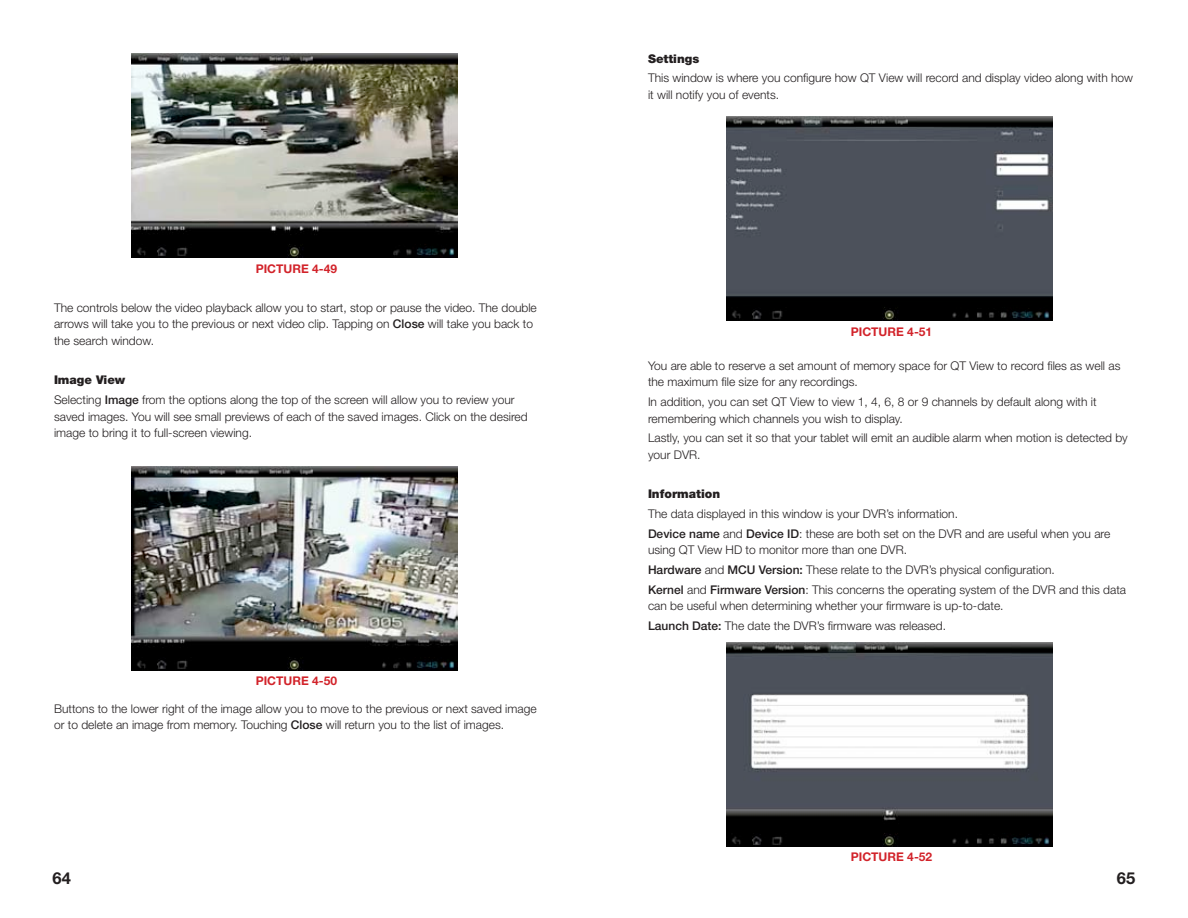
<style>
.page{position:relative;width:1188px;height:918px;background:#fff}
.page>*{position:absolute;margin:0;border:0;box-sizing:border-box;transform-origin:0 0}
.t1{font:700 16.5px "Helvetica Neue LT Pro";color:#231f20}
.body_text{font:300 12px/16.5px "Helvetica Neue LT Pro";color:#231f20}
.t2{font:700 12px "Helvetica Neue LT Pro";color:#d2232a}
.body_text-2{font:900 12px "Helvetica Neue LT Pro";color:#231f20}
.s1{font-weight:500}
</style>
<div class="page">
<img style="left:132px;top:54px;width:326px;height:204px">
<img style="left:132px;top:466px;width:326px;height:204px">
<img style="left:727px;top:117px;width:326px;height:204px">
<img style="left:727px;top:642px;width:326px;height:204px">
<p class="t2" style="left:256px;top:261px;width:83px">PICTURE 4-49</p>
<p class="body_text" style="left:54px;top:299px;width:484px">The controls below the video playback allow you to start, stop or pause the video. The double arrows will take you to the previous or next video clip. Tapping on <span class="s1">Close</span> will take you back to the search window.</p>
<p class="body_text-2" style="left:54px;top:373px;width:73px">Image View</p>
<p class="body_text" style="left:54px;top:391px;width:475px">Selecting <span class="s1">Image</span> from the options along the top of the screen will allow you to review your saved images. You will see small previews of each of the saved images. Click on the desired image to bring it to full-screen viewing.</p>
<p class="t2" style="left:256px;top:674px;width:83px">PICTURE 4-50</p>
<p class="body_text" style="left:54px;top:700px;width:484px">Buttons to the lower right of the image allow you to move to the previous or next saved image or to delete an image from memory. Touching <span class="s1">Close</span> will return you to the list of images.</p>
<p class="body_text-2" style="left:648px;top:51px;width:53px">Settings</p>
<p class="body_text" style="left:648px;top:70px;width:487px">This window is where you configure how QT View will record and display video along with how it will notify you of events.</p>
<p class="t2" style="left:851px;top:324px;width:83px">PICTURE 4-51</p>
<p class="body_text" style="left:648px;top:357px;width:474px">You are able to reserve a set amount of memory space for QT View to record files as well as the maximum file size for any recordings.</p>
<p class="body_text" style="left:648px;top:393px;width:450px">In addition, you can set QT View to view 1, 4, 6, 8 or 9 channels by default along with it remembering which channels you wish to display.</p>
<p class="body_text" style="left:648px;top:430px;width:481px">Lastly, you can set it so that your tablet will emit an audible alarm when motion is detected by your DVR.</p>
<p class="body_text-2" style="left:648px;top:487px;width:74px">Information</p>
<p class="body_text" style="left:648px;top:505px;width:312px">The data displayed in this window is your DVR’s information.</p>
<p class="body_text" style="left:648px;top:525px;width:464px"><span class="s1">Device name</span> and <span class="s1">Device ID</span>: these are both set on the DVR and are useful when you are using QT View HD to monitor more than one DVR.</p>
<p class="body_text" style="left:648px;top:561px;width:408px"><span class="s1">Hardware</span> and <span class="s1">MCU Version:</span> These relate to the DVR’s physical configuration.</p>
<p class="body_text" style="left:648px;top:581px;width:480px"><span class="s1">Kernel</span> and <span class="s1">Firmware Version</span>: This concerns the operating system of the DVR and this data can be useful when determining whether your firmware is up-to-date.</p>
<p class="body_text" style="left:648px;top:617px;width:300px"><span class="s1">Launch Date:</span> The date the DVR’s firmware was released.</p>
<p class="t2" style="left:851px;top:850px;width:83px">PICTURE 4-52</p>
<h1 class="t1" style="left:52px;top:868px;width:20px">64</h1>
<h1 class="t1" style="left:1117px;top:868px;width:20px">65</h1>
</div>
